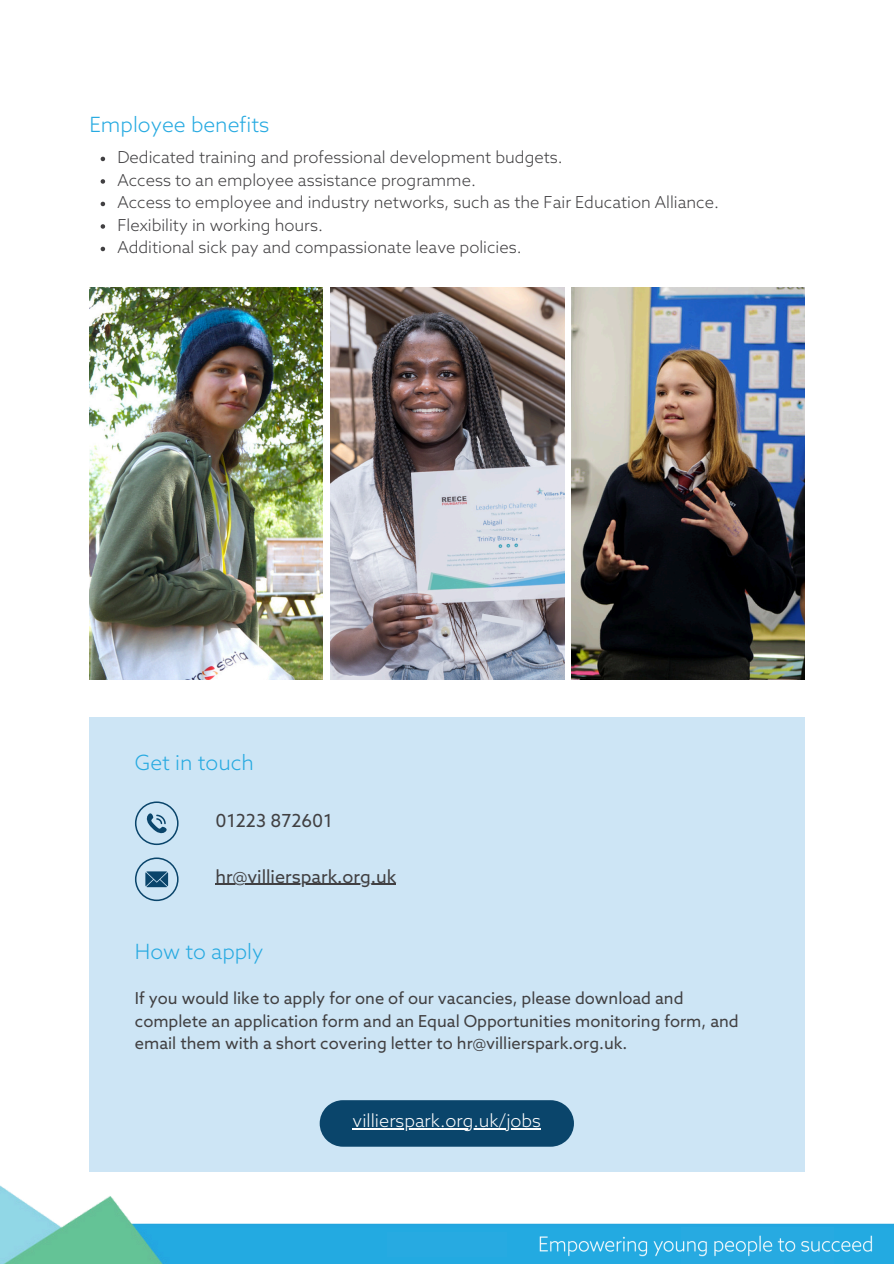
<style>
.page{position:relative;width:894px;height:1264px;background:#fff}
.page>*{position:absolute;margin:0;border:0;box-sizing:border-box;transform-origin:0 0}
.t1{font:300 21px "Azo Sans";color:#27aae1}
.t2{font:18px "Azo Sans";color:#414042}
.t3{font:300 18px "Azo Sans";color:#fff}
.t4{font:300 16.5px "Azo Sans";color:#414042}
.t5{font:16.5px/22.5px "Azo Sans";color:#414042}
</style>
<div class="page">
<img style="left:0;top:1171px;width:892px;height:92px">
<div style="left:387px;top:1232px;width:119px;height:24px;background:#27aae1"></div>
<div style="left:681px;top:1226px;width:152px;height:37px;background:#27aae1"></div>
<img style="left:540px;top:1234px;width:331px;height:24px">
<div style="left:89px;top:717px;width:715px;height:454px;background:#cde5f5"></div>
<svg style="left:135px;top:801px;width:43px;height:44px"></svg>
<svg style="left:135px;top:857px;width:43px;height:44px"></svg>
<hr style="left:215px;top:883px;width:181px;height:2px;background:#414042">
<img style="left:571px;top:288px;width:233px;height:391px">
<img style="left:331px;top:288px;width:233px;height:391px">
<img style="left:89px;top:288px;width:233px;height:391px">
<svg style="left:319px;top:1100px;width:254px;height:46px;background:#164e73"></svg>
<hr style="left:352px;top:1128px;width:189px;height:1px;background:#fff">
<svg style="left:474px;top:609px;width:56px;height:22px"></svg>
<svg style="left:101px;top:157px;width:4px;height:4px"></svg>
<svg style="left:101px;top:179px;width:4px;height:5px"></svg>
<svg style="left:101px;top:202px;width:4px;height:4px"></svg>
<svg style="left:101px;top:224px;width:4px;height:5px"></svg>
<svg style="left:101px;top:247px;width:4px;height:4px"></svg>
<svg style="left:476px;top:526px;width:69px;height:18px"></svg>
<p class="t1" style="left:89px;top:114px;width:181px">Employee benefits</p>
<h1 class="t4" style="left:117px;top:149px;width:447px">Dedicated training and professional development budgets.</h1>
<p class="t4" style="left:117px;top:171px;width:360px">Access to an employee assistance programme.</p>
<p class="t4" style="left:117px;top:194px;width:603px">Access to employee and industry networks, such as the Fair Education Alliance.</p>
<p class="t4" style="left:117px;top:216px;width:207px">Flexibility in working hours.</p>
<p class="t4" style="left:117px;top:239px;width:405px">Additional sick pay and compassionate leave policies.</p>
<p class="t1" style="left:135px;top:751px;width:120px">Get in touch</p>
<p class="t2" style="left:215px;top:811px;width:118px">01223 872601</p>
<p class="t2" style="left:215px;top:867px;width:182px">hr@villierspark.org.uk</p>
<h1 class="t1" style="left:135px;top:940px;width:130px">How to apply</h1>
<p class="t5" style="left:135px;top:988px;width:605px">If you would like to apply for one of our vacancies, please download and complete an application form and an Equal Opportunities monitoring form, and email them with a short covering letter to hr@villierspark.org.uk.</p>
<p class="t3" style="left:352px;top:1111px;width:190px">villierspark.org.uk/jobs</p>
</div>
